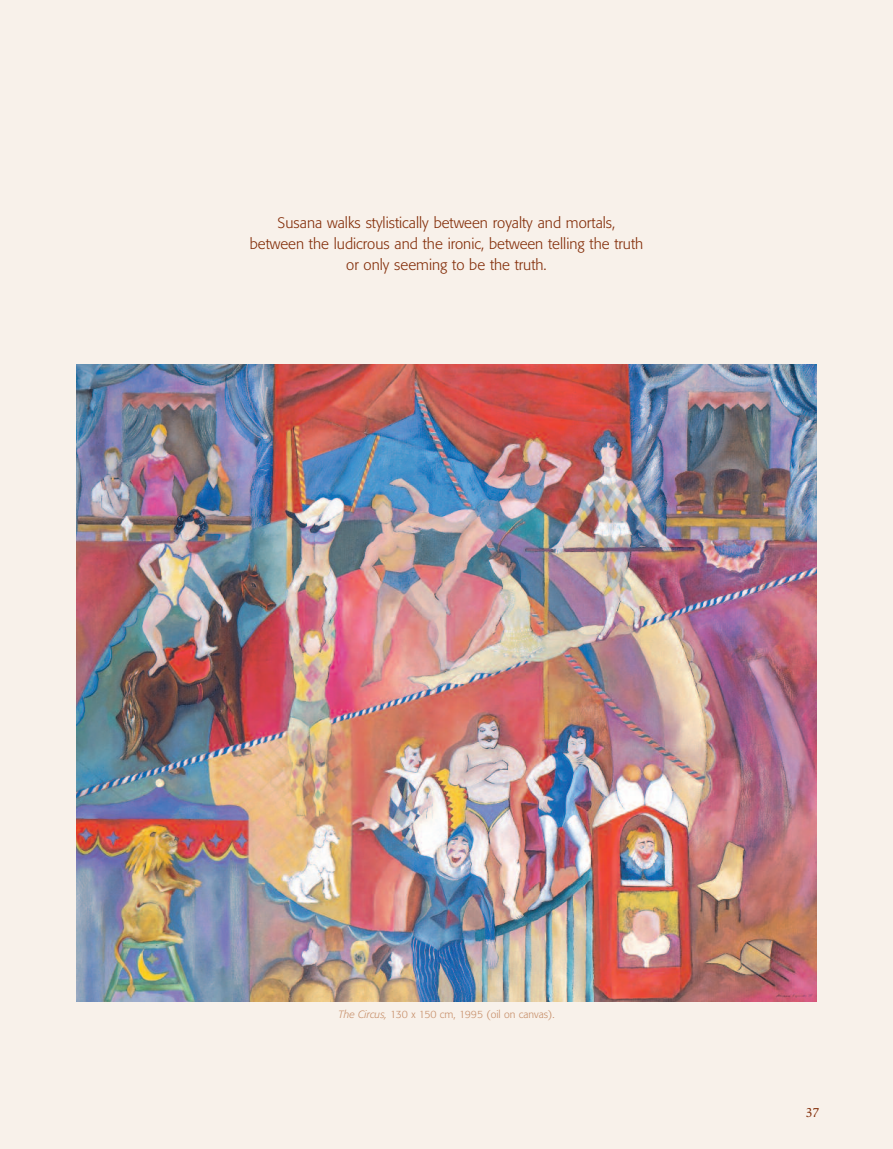
<style>
.page{position:relative;width:893px;height:1149px;background:#fff}
.page>*{position:absolute;margin:0;border:0;box-sizing:border-box;transform-origin:0 0}
.t1{font:300 15px/21px "Formata";color:#832d08;text-align:center}
.t2{font:13.5px "Slimbach";color:#832d08}
.t3{font:300 10.5px "Formata";color:#c78f6a}
.s1{font-style:italic}
</style>
<div class="page">
<div style="left:0;top:0;width:893px;height:1148px;background:#f8f1ea"></div>
<img style="left:77px;top:364px;width:739px;height:637px">
<p class="t1" style="left:250px;top:213px;width:395px">Susana walks stylistically between royalty and mortals, between the ludicrous and the ironic, between telling the truth or only seeming to be the truth.</p>
<p class="t3" style="left:338px;top:1009px;width:218px"><span class="s1">The Circus,</span> 130 x 150 cm, 1995 (oil on canvas).</p>
<p class="t2" style="left:806px;top:1106px;width:15px">37</p>
</div>
